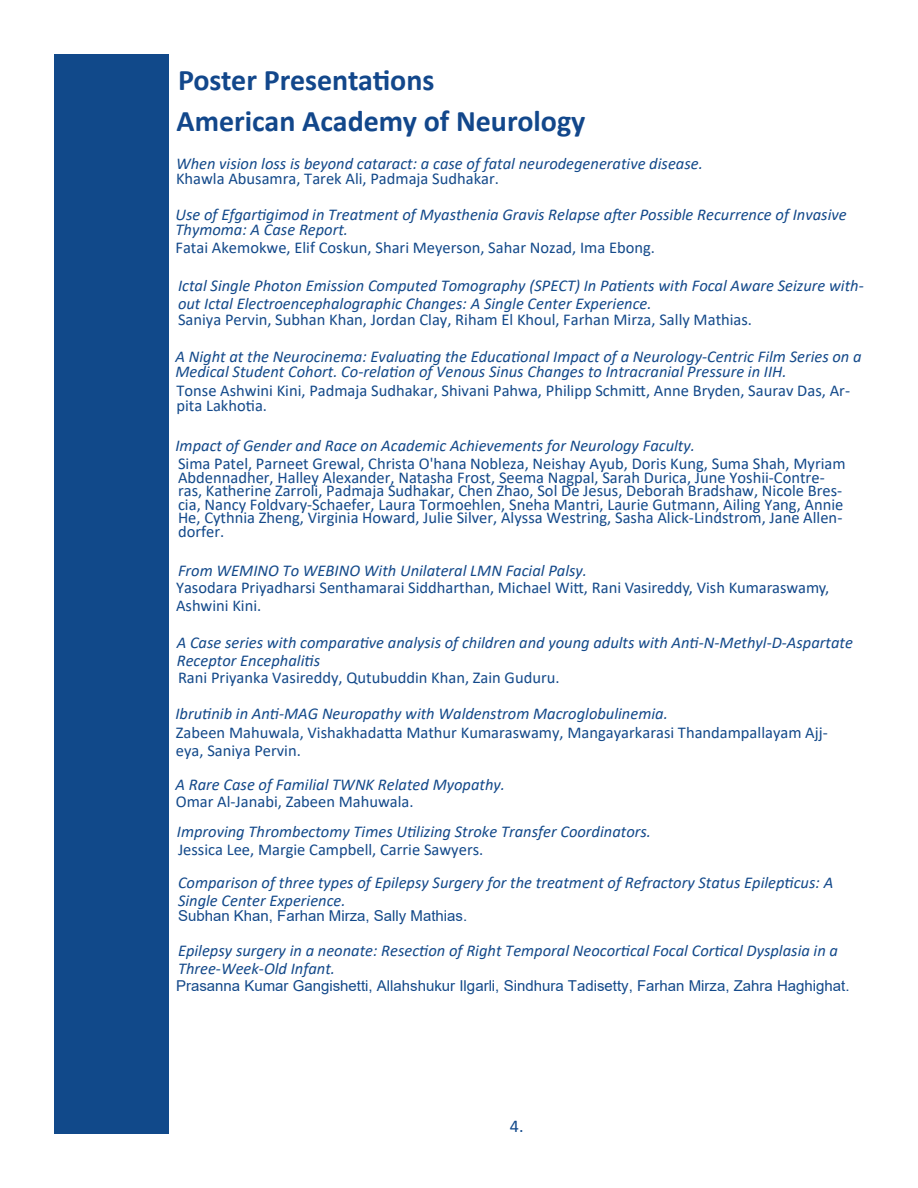
<style>
.page{position:relative;width:918px;height:1188px;background:#fff}
.page>*{position:absolute;margin:0;border:0;box-sizing:border-box;transform-origin:0 0}
.t1{font:700 30px "Calibri";color:#12478b}
.t2{font:18px "Calibri";color:#12498b}
.t3{font:italic 16.5px/17.9px "Calibri";color:#13498a}
.t4{font:16.5px/13.5px "Calibri";color:#13498a}
.t5{font:15px "Arial";color:#13498a}
</style>
<div class="page">
<div style="left:54px;top:54px;width:114px;height:1080px;background:#11498a"></div>
<p class="t1" style="left:178px;top:59px;width:258px">Poster Presentations</p>
<p class="t1" style="left:177px;top:100px;width:410px">American Academy of Neurology</p>
<p class="t3" style="left:176px;top:154px;width:528px">When vision loss is beyond cataract: a case of fatal neurodegenerative disease.</p>
<p class="t4" style="left:176px;top:171px;width:324px">Khawla Abusamra, Tarek Ali, Padmaja Sudhakar.</p>
<p class="t3" style="left:176px;top:206px;width:673px;line-height:15px">Use of Efgartigimod in Treatment of Myasthenia Gravis Relapse after Possible Recurrence of Invasive<br>Thymoma: A Case Report.</p>
<p class="t4" style="left:176px;top:240px;width:481px">Fatai Akemokwe, Elif Coskun, Shari Meyerson, Sahar Nozad, Ima Ebong.</p>
<p class="t3" style="left:178px;top:276px;width:687px">Ictal Single Photon Emission Computed Tomography (SPECT) In Patients with Focal Aware Seizure with&shy;out Ictal Electroencephalographic Changes: A Single Center Experience.</p>
<p class="t4" style="left:178px;top:313px;width:576px">Saniya Pervin, Subhan Khan, Jordan Clay, Riham El Khoul, Farhan Mirza, Sally Mathias.</p>
<p class="t3" style="left:176px;top:349px;width:688px;line-height:15px">A Night at the Neurocinema: Evaluating the Educational Impact of a Neurology-Centric Film Series on a<br>Medical Student Cohort. Co-relation of Venous Sinus Changes to Intracranial Pressure in IIH.</p>
<p class="t4" style="left:177px;top:382px;width:675px;line-height:15px">Tonse Ashwini Kini, Padmaja Sudhakar, Shivani Pahwa, Philipp Schmitt, Anne Bryden, Saurav Das, Ar&shy;pita Lakhotia.</p>
<p class="t3" style="left:176px;top:436px;width:521px">Impact of Gender and Race on Academic Achievements for Neurology Faculty.</p>
<p class="t4" style="left:178px;top:457px;width:669px">Sima Patel, Parneet Grewal, Christa O'hana Nobleza, Neishay Ayub, Doris Kung, Suma Shah, Myriam Abdennadher, Halley Alexander, Natasha Frost, Seema Nagpal, Sarah Durica, June Yoshii-Contre&shy;ras, Katherine Zarroli, Padmaja Sudhakar, Chen Zhao, Sol De Jesus, Deborah Bradshaw, Nicole Bres&shy;cia, Nancy Foldvary-Schaefer, Laura Tormoehlen, Sneha Mantri, Laurie Gutmann, Ailing Yang, Annie He, Cythnia Zheng, Virginia Howard, Julie Silver, Alyssa Westring, Sasha Alick-Lindstrom, Jane Allen&shy;dorfer.</p>
<p class="t3" style="left:178px;top:561px;width:411px">From WEMINO To WEBINO With Unilateral LMN Facial Palsy.</p>
<p class="t4" style="left:176px;top:579px;width:655px;line-height:17.9px">Yasodara Priyadharsi Senthamarai Siddharthan, Michael Witt, Rani Vasireddy, Vish Kumaraswamy,<br>Ashwini Kini.</p>
<p class="t3" style="left:177px;top:633px;width:678px">A Case series with comparative analysis of children and young adults with Anti-N-Methyl-D-Aspartate<br>Receptor Encephalitis</p>
<p class="t4" style="left:178px;top:670px;width:383px">Rani Priyanka Vasireddy, Qutubuddin Khan, Zain Guduru.</p>
<p class="t3" style="left:176px;top:704px;width:494px">Ibrutinib in Anti-MAG Neuropathy with Waldenstrom Macroglobulinemia.</p>
<p class="t4" style="left:176px;top:723px;width:653px;line-height:17.9px">Zabeen Mahuwala, Vishakhadatta Mathur Kumaraswamy, Mangayarkarasi Thandampallayam Ajj&shy;eya, Saniya Pervin.</p>
<p class="t3" style="left:176px;top:775px;width:331px">A Rare Case of Familial TWNK Related Myopathy.</p>
<p class="t4" style="left:176px;top:795px;width:239px">Omar Al-Janabi, Zabeen Mahuwala.</p>
<p class="t3" style="left:177px;top:821px;width:476px">Improving Thrombectomy Times Utilizing Stroke Transfer Coordinators.</p>
<p class="t4" style="left:178px;top:842px;width:307px">Jessica Lee, Margie Campbell, Carrie Sawyers.</p>
<p class="t3" style="left:178px;top:873px;width:657px">Comparison of three types of Epilepsy Surgery for the treatment of Refractory Status Epilepticus: A<br>Single Center Experience.</p>
<p class="t5" style="left:178px;top:906px;width:291px">Subhan Khan, Farhan Mirza, Sally Mathias.</p>
<p class="t3" style="left:178px;top:941px;width:662px">Epilepsy surgery in a neonate: Resection of Right Temporal Neocortical Focal Cortical Dysplasia in a<br>Three-Week-Old Infant.</p>
<p class="t5" style="left:176px;top:976px;width:675px">Prasanna Kumar Gangishetti, Allahshukur Ilgarli, Sindhura Tadisetty, Farhan Mirza, Zahra Haghighat.</p>
<p class="t2" style="left:510px;top:1114px;width:15px">4.</p>
</div>
